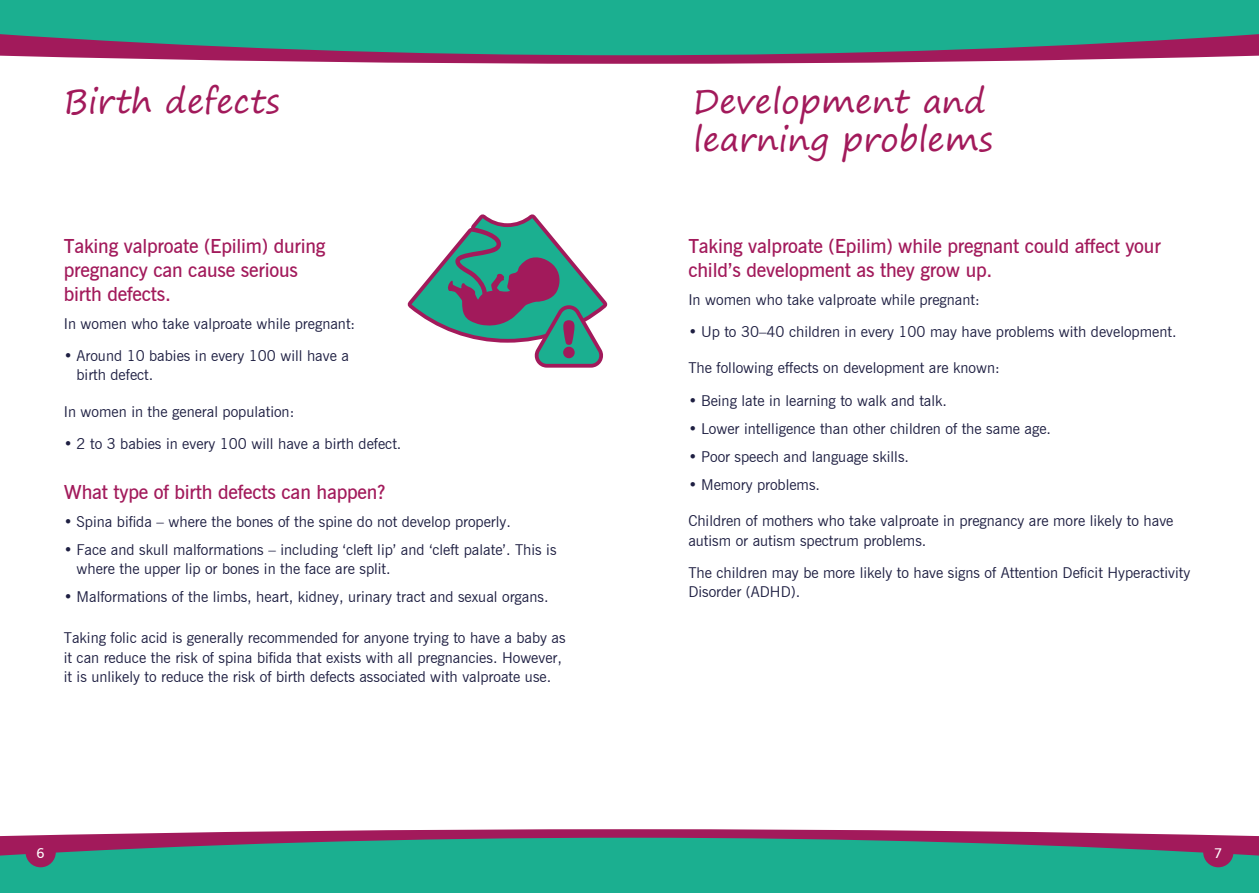
<style>
.page{position:relative;width:1259px;height:893px;background:#fff}
.page>*{position:absolute;margin:0;border:0;box-sizing:border-box;transform-origin:0 0}
.t1{font:900 51.45px "Helvetica Rounded";color:#a21a5b}
.t2{font:33px/37.5px "Segoe Print";color:#a21a5b}
.t3{font:600 19.5px/24px "News Gothic BT";letter-spacing:-.01em;color:#a21a5b}
.t4{font:15px/19.5px "News Gothic BT";color:#1e1f42}
.t5{font:600 13.5px "News Gothic BT";color:#fff}
</style>
<div class="page">
<svg style="left:0;top:829px;width:1259px;height:9px;fill:#a21a5b"></svg>
<svg style="left:0;top:838px;width:1259px;height:55px;fill:#1baf90"></svg>
<svg style="left:0;top:55px;width:1259px;height:9px;fill:#a21a5b"></svg>
<svg style="left:0;top:0;width:1259px;height:55px;fill:#1baf90"></svg>
<div style="left:1203px;top:837px;width:30px;height:30px;background:#a21a5b;border-radius:50%"></div>
<div style="left:26px;top:837px;width:30px;height:30px;background:#a21a5b;border-radius:50%"></div>
<svg style="left:408px;top:214px;width:199px;height:154px"></svg>
<h2 class="t2" style="left:64px;top:82px;width:218px">Birth defects</h2>
<h2 class="t2" style="left:693px;top:82px;width:301px">Development and learning problems</h2>
<h3 class="t3" style="left:64px;top:234px;width:263px">Taking valproate (Epilim) during pregnancy can cause serious birth defects.</h3>
<p class="t4" style="left:64px;top:313px;width:293px">In women who take valproate while pregnant:</p>
<p class="t4" style="left:77px;top:346px;width:274px;text-indent:-13px">• Around 10 babies in every 100 will have a birth defect.</p>
<p class="t4" style="left:64px;top:402px;width:232px">In women in the general population:</p>
<p class="t4" style="left:64px;top:434px;width:339px">• 2 to 3 babies in every 100 will have a birth defect.</p>
<h3 class="t3" style="left:64px;top:480px;width:323px">What type of birth defects can happen?</h3>
<p class="t4" style="left:64px;top:511px;width:448px">• Spina bifida – where the bones of the spine do not develop properly.</p>
<p class="t4" style="left:77px;top:539px;width:481px;text-indent:-13px">• Face and skull malformations – including ‘cleft lip’ and ‘cleft palate’. This is where the upper lip or bones in the face are split.</p>
<p class="t4" style="left:64px;top:587px;width:486px">• Malformations of the limbs, heart, kidney, urinary tract and sexual organs.</p>
<p class="t4" style="left:64px;top:628px;width:503px">Taking folic acid is generally recommended for anyone trying to have a baby as it can reduce the risk of spina bifida that exists with all pregnancies. However, it is unlikely to reduce the risk of birth defects associated with valproate use.</p>
<h1 class="t1" style="left:559px;top:306px;width:21px">!</h1>
<h3 class="t3" style="left:688px;top:234px;width:474px">Taking valproate (Epilim) while pregnant could affect your child’s development as they grow up.</h3>
<p class="t4" style="left:688px;top:289px;width:293px">In women who take valproate while pregnant:</p>
<p class="t4" style="left:688px;top:322px;width:490px">• Up to 30–40 children in every 100 may have problems with development.</p>
<p class="t4" style="left:688px;top:358px;width:313px">The following effects on development are known:</p>
<p class="t4" style="left:688px;top:390px;width:260px">• Being late in learning to walk and talk.</p>
<p class="t4" style="left:688px;top:418px;width:364px">• Lower intelligence than other children of the same age.</p>
<p class="t4" style="left:688px;top:446px;width:222px">• Poor speech and language skills.</p>
<p class="t4" style="left:688px;top:474px;width:133px">• Memory problems.</p>
<p class="t4" style="left:688px;top:511px;width:486px">Children of mothers who take valproate in pregnancy are more likely to have autism or autism spectrum problems.</p>
<p class="t4" style="left:688px;top:563px;width:503px">The children may be more likely to have signs of Attention Deficit Hyperactivity<br>Disorder (ADHD).</p>
<p class="t5" style="left:37px;top:845px;width:10px">6</p>
<p class="t5" style="left:1214px;top:845px;width:10px">7</p>
</div>
